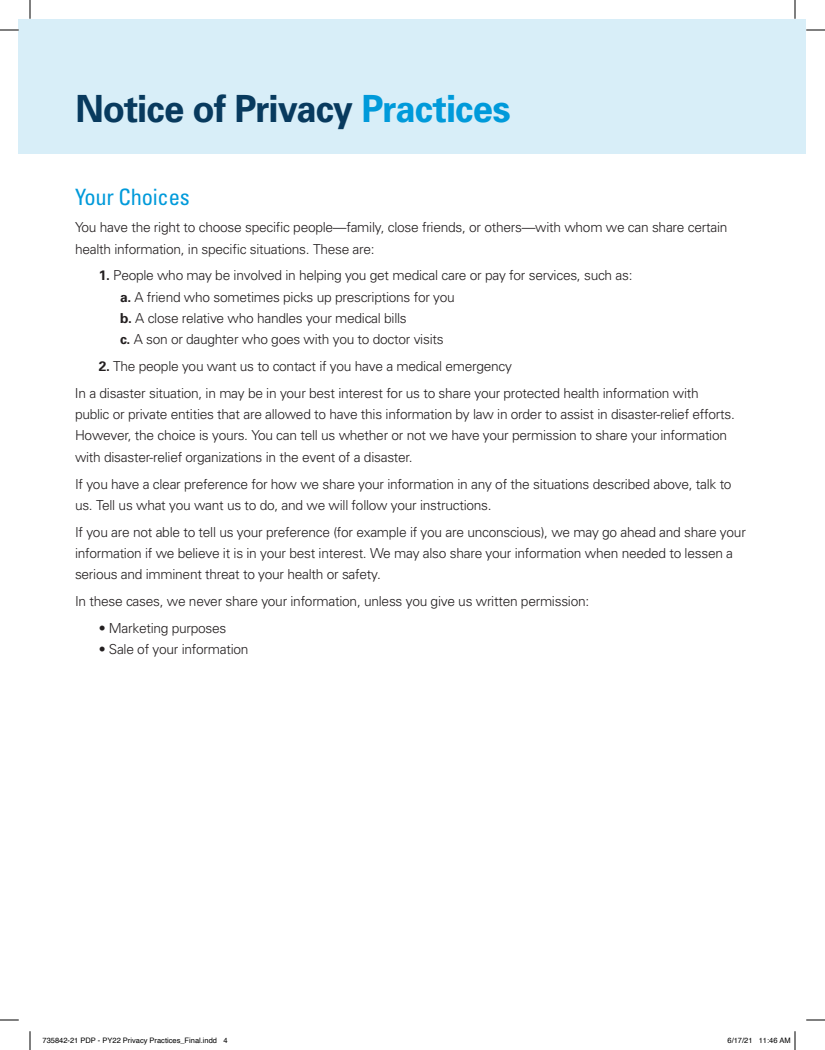
<style>
.page{position:relative;width:825px;height:1050px;background:#fff}
.page>*{position:absolute;margin:0;border:0;box-sizing:border-box;transform-origin:0 0}
.t1{font:700 37.5px "Univers";letter-spacing:-.025em;color:#083a5e}
.t2{font:condensed 22.5px "Univers";letter-spacing:-.01em;color:#009ada}
.t3{font:300 13.75px/21.2px "Univers";letter-spacing:-.02em;color:#231f20}
.t4{font:7.5px "Helvetica";color:#000}
.s1{color:#009ada}
.s2{font-weight:700}
</style>
<div class="page">
<div style="left:19px;top:19px;width:787px;height:135px;background:#d8eef8"></div>
<svg style="left:0;top:29px;width:19px;height:2px"></svg>
<svg style="left:806px;top:29px;width:19px;height:2px"></svg>
<svg style="left:0;top:1020px;width:19px;height:1px"></svg>
<svg style="left:806px;top:1020px;width:19px;height:1px"></svg>
<svg style="left:29px;top:0;width:2px;height:19px"></svg>
<svg style="left:30px;top:1031px;width:1px;height:19px"></svg>
<svg style="left:794px;top:0;width:2px;height:19px"></svg>
<svg style="left:795px;top:1031px;width:1px;height:19px"></svg>
<h1 class="t1" style="left:76px;top:86px;width:437px">Notice of Privacy <span class="s1">Practices</span></h1>
<h2 class="t2" style="left:75px;top:183px;width:116px">Your Choices</h2>
<p class="t3" style="left:75px;top:217px;width:654px">You have the right to choose specific people—family, close friends, or others—with whom we can share certain health information, in specific situations. These are:</p>
<p class="t3" style="left:99px;top:265px;width:535px"><span class="s2">1.</span> People who may be involved in helping you get medical care or pay for services, such as:</p>
<p class="t3" style="left:120px;top:286px;width:336px"><span class="s2">a.</span> A friend who sometimes picks up prescriptions for you</p>
<p class="t3" style="left:120px;top:307px;width:288px"><span class="s2">b.</span> A close relative who handles your medical bills</p>
<p class="t3" style="left:120px;top:329px;width:325px"><span class="s2">c.</span> A son or daughter who goes with you to doctor visits</p>
<p class="t3" style="left:99px;top:356px;width:415px"><span class="s2">2.</span> The people you want us to contact if you have a medical emergency</p>
<p class="t3" style="left:75px;top:382px;width:661px">In a disaster situation, in may be in your best interest for us to share your protected health information with public or private entities that are allowed to have this information by law in order to assist in disaster-relief efforts.</p>
<p class="t3" style="left:75px;top:425px;width:654px">However, the choice is yours. You can tell us whether or not we have your permission to share your information with disaster-relief organizations in the event of a disaster.</p>
<p class="t3" style="left:75px;top:473px;width:658px">If you have a clear preference for how we share your information in any of the situations described above, talk to us. Tell us what you want us to do, and we will follow your instructions.</p>
<p class="t3" style="left:75px;top:521px;width:672px">If you are not able to tell us your preference (for example if you are unconscious), we may go ahead and share your information if we believe it is in your best interest. We may also share your information when needed to lessen a serious and imminent threat to your health or safety.</p>
<p class="t3" style="left:75px;top:591px;width:516px">In these cases, we never share your information, unless you give us written permission:</p>
<p class="t3" style="left:99px;top:617px;width:129px">• Marketing purposes</p>
<p class="t3" style="left:99px;top:639px;width:151px">• Sale of your information</p>
<p class="t4" style="left:42px;top:1034px;width:187px">735842-21 PDP - PY22 Privacy Practices_Final.indd 4</p>
<p class="t4" style="left:727px;top:1034px;width:65px">6/17/21 11:46 AM</p>
</div>
